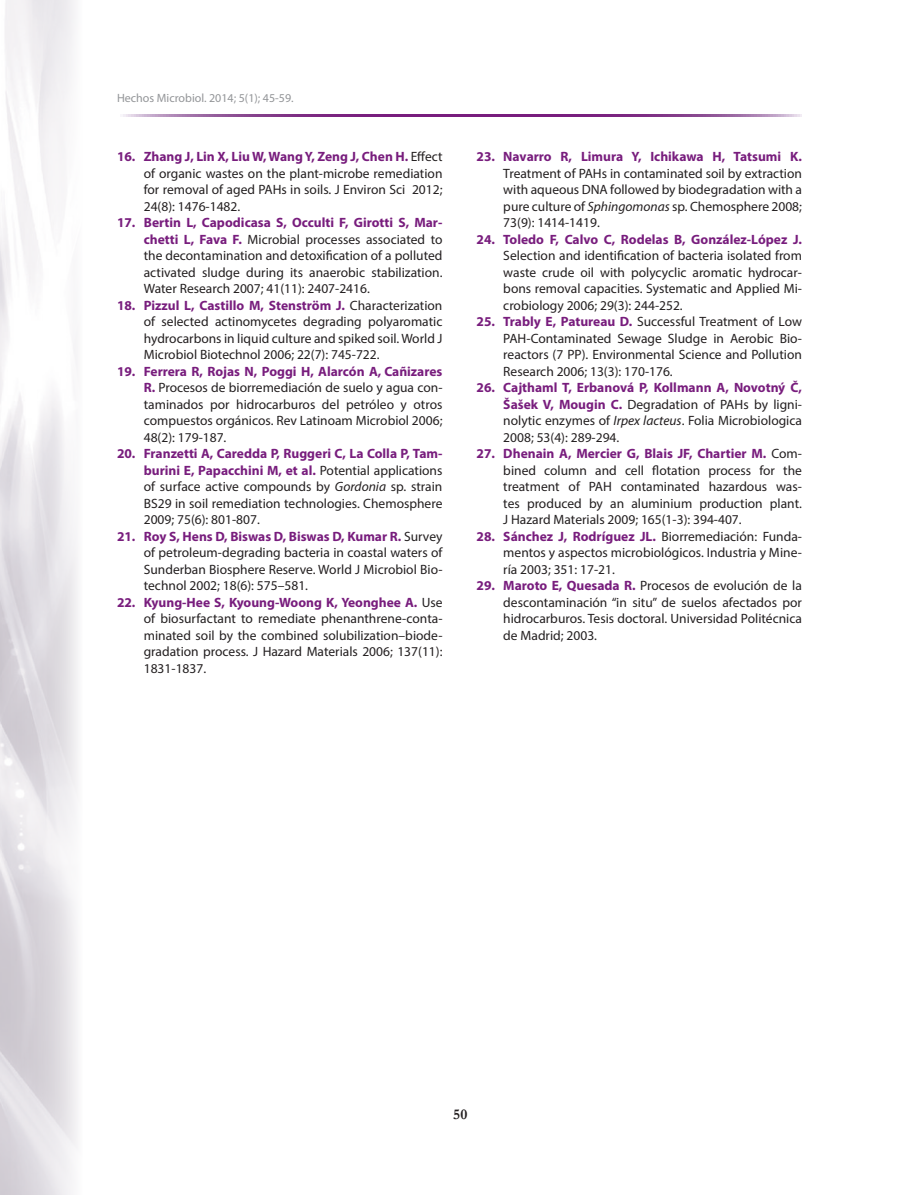
<style>
.page{position:relative;width:919px;height:1195px;background:#fff}
.page>*{position:absolute;margin:0;border:0;box-sizing:border-box;transform-origin:0 0}
.t1{font:700 15px "Garamond";color:#231f20}
.t2{font:13.5px/16.5px "Myriad Pro";color:#231f20;text-align:justify}
.t3{font:700 13.5px "Myriad Pro";color:#781d7d}
.t4{font:12px "Myriad Pro";color:#939598}
.s1{font-weight:700;color:#781d7d}
.s2{font-style:italic}
</style>
<div class="page">
<svg style="left:123px;top:114px;width:678px;height:2px"></svg>
<p class="t4" style="left:117px;top:91px;width:178px">Hechos Microbiol. 2014; 5(1); 45-59.</p>
<p class="t2" style="left:144px;top:148px;width:300px;text-indent:-27px"><span class="s1">16. Zhang J, Lin X, Liu W, Wang Y, Zeng J, Chen H.</span> Effect of organic wastes on the plant-microbe remediation for removal of aged PAHs in soils. J Environ Sci 2012; 24(8): 1476-1482.</p>
<p class="t2" style="left:144px;top:214px;width:300px;text-indent:-27px"><span class="s1">17. Bertin L, Capodicasa S, Occulti F, Girotti S, Mar&shy;chetti L, Fava F.</span> Microbial processes associated to the decontamination and detoxification of a polluted activated sludge during its anaerobic stabilization.<br>Water Research 2007; 41(11): 2407-2416.</p>
<p class="t2" style="left:144px;top:297px;width:300px;text-indent:-27px"><span class="s1">18. Pizzul L, Castillo M, Stenström J.</span> Characterization of selected actinomycetes degrading polyaromatic hydrocarbons in liquid culture and spiked soil. World J Microbiol Biotechnol 2006; 22(7): 745-722.</p>
<p class="t2" style="left:144px;top:363px;width:300px;text-indent:-27px"><span class="s1">19. Ferrera R, Rojas N, Poggi H, Alarcón A, Cañizares R.</span> Procesos de biorremediación de suelo y agua con&shy;taminados por hidrocarburos del petróleo y otros compuestos orgánicos. Rev Latinoam Microbiol 2006; 48(2): 179-187.</p>
<p class="t2" style="left:144px;top:445px;width:300px;text-indent:-27px"><span class="s1">20. Franzetti A, Caredda P, Ruggeri C, La Colla P, Tam&shy;burini E, Papacchini M, et al.</span> Potential applications of surface active compounds by <span class="s2">Gordonia</span> sp. strain BS29 in soil remediation technologies. Chemosphere 2009; 75(6): 801-807.</p>
<p class="t2" style="left:144px;top:528px;width:300px;text-indent:-27px"><span class="s1">21. Roy S, Hens D, Biswas D, Biswas D, Kumar R.</span> Survey of petroleum-degrading bacteria in coastal waters of Sunderban Biosphere Reserve. World J Microbiol Bio&shy;technol 2002; 18(6): 575–581.</p>
<p class="t2" style="left:144px;top:594px;width:300px;text-indent:-27px"><span class="s1">22. Kyung-Hee S, Kyoung-Woong K, Yeonghee A.</span> Use of biosurfactant to remediate phenanthrene-conta&shy;minated soil by the combined solubilization–biode&shy;gradation process. J Hazard Materials 2006; 137(11):<br>1831-1837.</p>
<p class="t3" style="left:476px;top:148px;width:327px">23. Navarro R, Limura Y, Ichikawa H, Tatsumi K.</p>
<p class="t2" style="left:503px;top:165px;width:300px">Treatment of PAHs in contaminated soil by extraction with aqueous DNA followed by biodegradation with a pure culture of <span class="s2">Sphingomonas</span> sp. Chemosphere 2008; 73(9): 1414-1419.</p>
<p class="t3" style="left:476px;top:230px;width:327px">24. Toledo F, Calvo C, Rodelas B, González-López J.</p>
<p class="t2" style="left:503px;top:247px;width:300px">Selection and identification of bacteria isolated from waste crude oil with polycyclic aromatic hydrocar&shy;bons removal capacities. Systematic and Applied Mi&shy;crobiology 2006; 29(3): 244-252.</p>
<p class="t2" style="left:503px;top:313px;width:300px;text-indent:-27px"><span class="s1">25. Trably E, Patureau D.</span> Successful Treatment of Low PAH-Contaminated Sewage Sludge in Aerobic Bio&shy;reactors (7 PP). Environmental Science and Pollution Research 2006; 13(3): 170-176.</p>
<p class="t2" style="left:503px;top:379px;width:300px;text-indent:-27px"><span class="s1">26. Cajthaml T, Erbanová P, Kollmann A, Novotný Č, Šašek V, Mougin C.</span> Degradation of PAHs by ligni&shy;nolytic enzymes of <span class="s2">Irpex lacteus</span>. Folia Microbiologica 2008; 53(4): 289-294.</p>
<p class="t2" style="left:503px;top:445px;width:300px;text-indent:-27px"><span class="s1">27. Dhenain A, Mercier G, Blais JF, Chartier M.</span> Com&shy;bined column and cell flotation process for the treatment of PAH contaminated hazardous was&shy;tes produced by an aluminium production plant.<br>J Hazard Materials 2009; 165(1-3): 394-407.</p>
<p class="t2" style="left:503px;top:528px;width:300px;text-indent:-27px"><span class="s1">28. Sánchez J, Rodríguez JL.</span> Biorremediación: Funda&shy;mentos y aspectos microbiológicos. Industria y Mine&shy;ría 2003; 351: 17-21.</p>
<p class="t2" style="left:503px;top:577px;width:300px;text-indent:-27px"><span class="s1">29. Maroto E, Quesada R.</span> Procesos de evolución de la descontaminación “in situ” de suelos afectados por hidrocarburos. Tesis doctoral. Universidad Politécnica de Madrid; 2003.</p>
<p class="t1" style="left:453px;top:1104px;width:16px">50</p>
</div>
